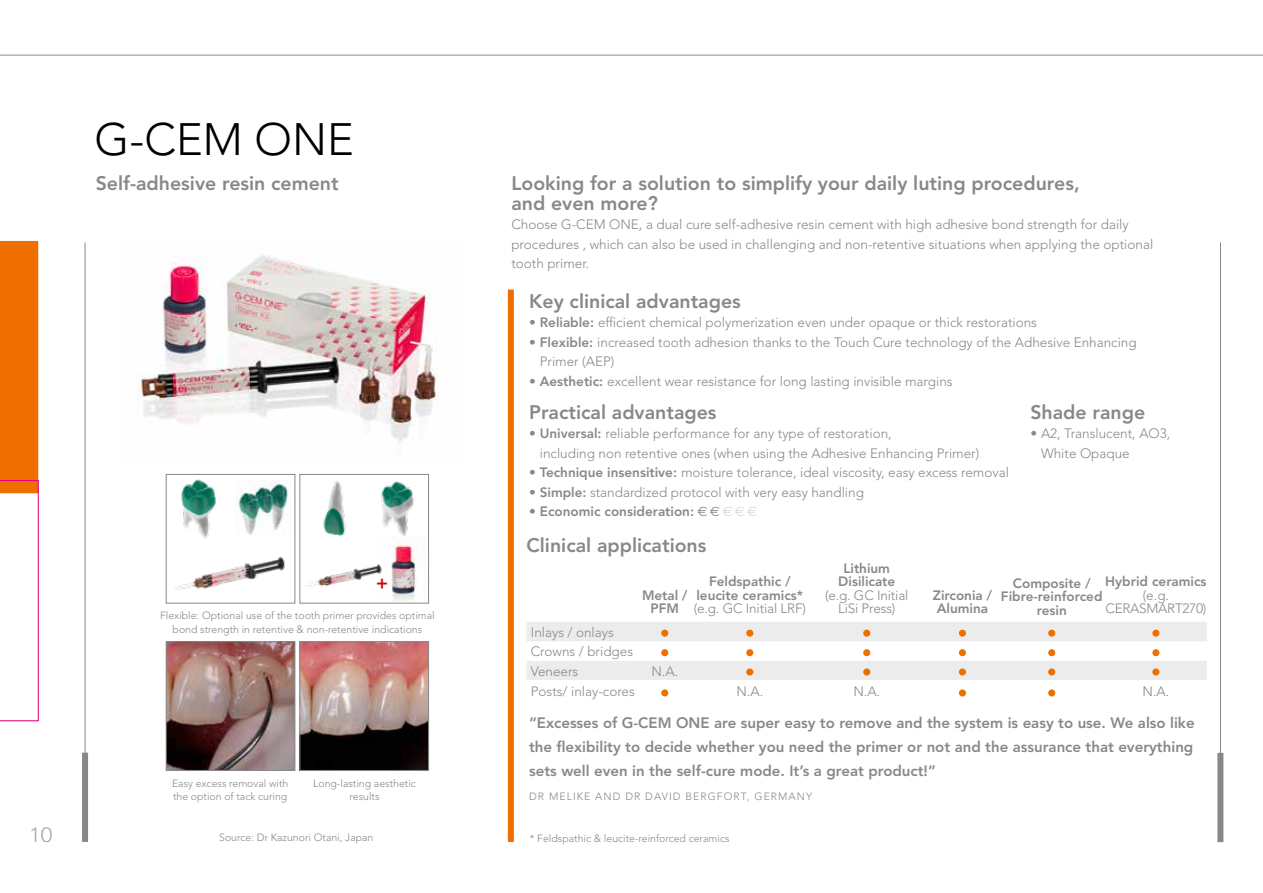
<style>
.page{position:relative;width:1263px;height:893px;background:#fff}
.page>*{position:absolute;margin:0;border:0;box-sizing:border-box;transform-origin:0 0}
.t1{font:300 45px "Avenir LT Std";color:#000}
.t2{font:300 20.55px "Avenir LT Std";color:#a7a9a9;scale:1.1 1}
.t3{font:800 19.5px/19.5px "Avenir LT Std";color:#878988}
.t4{font:800 18px "Avenir LT Std";color:#d4000a}
.t5{font:800 15px/24px "Avenir LT Std";color:#878988;text-align:justify}
.t6{font:300 13.5px/19.5px "Avenir LT Std";color:#878988}
.t7{font:800 13.5px/13.5px "Avenir LT Std";color:#878988;text-align:center}
.t8{font:300 13.5px/13.5px "Avenir LT Std";letter-spacing:-.02em;color:#878988;text-align:center}
.t9{font:300 10.5px/13.5px "Avenir LT Std";color:#878988;text-align:center}
.t10{font:300 10.5px "Avenir LT Std";letter-spacing:.1em;color:#878988}
.s1{font-weight:800}
.s2{font-weight:300}
.s3{font-family:"Euro Sans Std";font-weight:400}
.s4{font-family:"Euro Sans Std";font-weight:400;color:#d8dada}
</style>
<div class="page">
<img style="left:137px;top:254px;width:302px;height:189px">
<div style="left:508px;top:290px;width:6px;height:552px;background:#ef6e00"></div>
<img style="left:168px;top:643px;width:125px;height:126px">
<div style="left:166px;top:641px;width:129px;height:130px;border:1px solid #878988"></div>
<img style="left:302px;top:643px;width:125px;height:126px">
<div style="left:300px;top:641px;width:129px;height:130px;border:1px solid #878988"></div>
<div style="left:300px;top:474px;width:129px;height:129px;background:#fff;border:1px solid #878988"></div>
<div style="left:166px;top:474px;width:129px;height:129px;background:#fff;border:1px solid #878988"></div>
<hr style="left:85px;top:242px;width:1px;height:518px;background:#878988">
<div style="left:82px;top:753px;width:6px;height:89px;background:#878988"></div>
<hr style="left:1220px;top:242px;width:1px;height:518px;background:#878988">
<div style="left:1217px;top:753px;width:6px;height:89px;background:#878988"></div>
<img style="left:235px;top:480px;width:53px;height:55px">
<img style="left:167px;top:477px;width:49px;height:62px">
<img style="left:381px;top:481px;width:36px;height:56px">
<img style="left:323px;top:481px;width:23px;height:55px">
<img style="left:375px;top:537px;width:52px;height:65px">
<img style="left:168px;top:556px;width:125px;height:48px">
<img style="left:306px;top:557px;width:80px;height:41px">
<svg style="left:527px;top:622px;width:680px;height:58px"></svg>
<div style="left:661px;top:630px;width:7px;height:7px;background:#ef6e00;border-radius:50%"></div>
<div style="left:746px;top:630px;width:7px;height:7px;background:#ef6e00;border-radius:50%"></div>
<div style="left:863px;top:630px;width:7px;height:7px;background:#ef6e00;border-radius:50%"></div>
<div style="left:959px;top:630px;width:7px;height:7px;background:#ef6e00;border-radius:50%"></div>
<div style="left:1048px;top:630px;width:7px;height:7px;background:#ef6e00;border-radius:50%"></div>
<div style="left:1152px;top:630px;width:7px;height:7px;background:#ef6e00;border-radius:50%"></div>
<div style="left:661px;top:649px;width:7px;height:7px;background:#ef6e00;border-radius:50%"></div>
<div style="left:746px;top:649px;width:7px;height:7px;background:#ef6e00;border-radius:50%"></div>
<div style="left:863px;top:649px;width:7px;height:7px;background:#ef6e00;border-radius:50%"></div>
<div style="left:959px;top:649px;width:7px;height:7px;background:#ef6e00;border-radius:50%"></div>
<div style="left:1048px;top:649px;width:7px;height:7px;background:#ef6e00;border-radius:50%"></div>
<div style="left:1152px;top:649px;width:7px;height:7px;background:#ef6e00;border-radius:50%"></div>
<div style="left:746px;top:668px;width:7px;height:7px;background:#ef6e00;border-radius:50%"></div>
<div style="left:863px;top:668px;width:7px;height:7px;background:#ef6e00;border-radius:50%"></div>
<div style="left:959px;top:668px;width:7px;height:7px;background:#ef6e00;border-radius:50%"></div>
<div style="left:1048px;top:668px;width:7px;height:7px;background:#ef6e00;border-radius:50%"></div>
<div style="left:1152px;top:668px;width:7px;height:7px;background:#ef6e00;border-radius:50%"></div>
<div style="left:661px;top:689px;width:7px;height:7px;background:#ef6e00;border-radius:50%"></div>
<div style="left:959px;top:689px;width:7px;height:7px;background:#ef6e00;border-radius:50%"></div>
<div style="left:1048px;top:689px;width:7px;height:7px;background:#ef6e00;border-radius:50%"></div>
<svg style="left:0;top:54px;width:1263px;height:2px;background:#c5c5c5"></svg>
<svg style="left:0;top:241px;width:39px;height:480px"></svg>
<h2 class="t2" style="left:29px;top:822px;width:23px">10</h2>
<h1 class="t1" style="left:94px;top:113px;width:261px">G-CEM ONE</h1>
<h3 class="t3" style="left:96px;top:174px;width:245px">Self-adhesive resin cement</h3>
<h3 class="t3" style="left:511px;top:174px;width:570px">Looking for a solution to simplify your daily luting procedures, and even more?</h3>
<p class="t6" style="left:511px;top:215px;width:643px">Choose G-CEM ONE, a dual cure self-adhesive resin cement with high adhesive bond strength for daily procedures , which can also be used in challenging and non-retentive situations when applying the optional tooth primer.</p>
<h3 class="t3" style="left:529px;top:291px;width:213px">Key clinical advantages</h3>
<p class="t6" style="left:529px;top:313px;width:509px">• <span class="s1">Reliable:</span> efficient chemical polymerization even under opaque or thick restorations</p>
<p class="t6" style="left:540px;top:332px;width:598px;text-indent:-11px">• <span class="s1">Flexible:</span> increased tooth adhesion thanks to the Touch Cure technology of the Adhesive Enhancing<br>Primer (AEP)</p>
<p class="t6" style="left:529px;top:371px;width:425px">• <span class="s1">Aesthetic:</span> excellent wear resistance for long lasting invisible margins</p>
<h3 class="t3" style="left:529px;top:402px;width:189px">Practical advantages</h3>
<p class="t6" style="left:540px;top:424px;width:441px;text-indent:-11px">• <span class="s1">Universal:</span> reliable performance for any type of restoration,<br>including non retentive ones (when using the Adhesive Enhancing Primer)</p>
<p class="t6" style="left:529px;top:463px;width:481px">• <span class="s1">Technique insensitive:</span> moisture tolerance, ideal viscosity, easy excess removal</p>
<p class="t6" style="left:529px;top:482px;width:336px">• <span class="s1">Simple:</span> standardized protocol with very easy handling</p>
<p class="t7" style="left:529px;top:505px;width:230px"><span class="s2">•</span> Economic consideration: <span class="s3">€ €</span> <span class="s4">€ € €</span></p>
<h3 class="t3" style="left:1030px;top:402px;width:116px">Shade range</h3>
<p class="t6" style="left:1041px;top:424px;width:131px;text-indent:-11px">• A2, Translucent, AO3,<br>White Opaque</p>
<h3 class="t4" style="left:376px;top:572px;width:13px">+</h3>
<p class="t9" style="left:160px;top:609px;width:276px">Flexible: Optional use of the tooth primer provides optimal bond strength in retentive &amp; non-retentive indications</p>
<p class="t9" style="left:172px;top:776px;width:118px;text-align:left">Easy excess removal with the option of tack curing</p>
<p class="t9" style="left:313px;top:776px;width:104px">Long-lasting aesthetic results</p>
<p class="t9" style="left:219px;top:831px;width:156px">Source: Dr Kazunori Otani, Japan</p>
<h3 class="t3" style="left:527px;top:535px;width:181px">Clinical applications</h3>
<p class="t7" style="left:642px;top:588px;width:47px">Metal /<br>PFM</p>
<p class="t7" style="left:696px;top:575px;width:108px">Feldspathic / leucite ceramics*</p>
<p class="t6" style="left:694px;top:599px;width:114px">(e.g. GC Initial LRF)</p>
<p class="t6" style="left:531px;top:622px;width:104px">Inlays / onlays<br>Crowns / bridges<br>Veneers</p>
<p class="t6" style="left:651px;top:661px;width:28px">N.A.</p>
<p class="t7" style="left:838px;top:561px;width:59px">Lithium<br>Disilicate</p>
<p class="t6" style="left:825px;top:588px;width:85px;line-height:13.5px;text-align:center">(e.g. GC Initial<br>LiSi Press)</p>
<p class="t7" style="left:933px;top:588px;width:61px;text-align:left">Zirconia /<br>Alumina</p>
<p class="t7" style="left:1001px;top:576px;width:103px">Composite /<br>Fibre-reinforced resin</p>
<p class="t7" style="left:1105px;top:575px;width:103px">Hybrid ceramics</p>
<p class="t8" style="left:1105px;top:588px;width:102px">(e.g.<br>CERASMART270)</p>
<p class="t6" style="left:531px;top:682px;width:106px">Posts/ inlay-cores</p>
<p class="t6" style="left:736px;top:682px;width:28px">N.A.</p>
<p class="t6" style="left:853px;top:682px;width:28px">N.A.</p>
<p class="t6" style="left:1142px;top:682px;width:28px">N.A.</p>
<p class="t5" style="left:529px;top:710px;width:667px">“Excesses of G-CEM ONE are super easy to remove and the system is easy to use. We also like the flexibility to decide whether you need the primer or not and the assurance that everything sets well even in the self-cure mode. It’s a great product!”</p>
<p class="t10" style="left:529px;top:790px;width:284px">DR MELIKE AND DR DAVID BERGFORT, GERMANY</p>
<p class="t9" style="left:530px;top:831px;width:201px">* Feldspathic &amp; leucite-reinforced ceramics</p>
</div>
